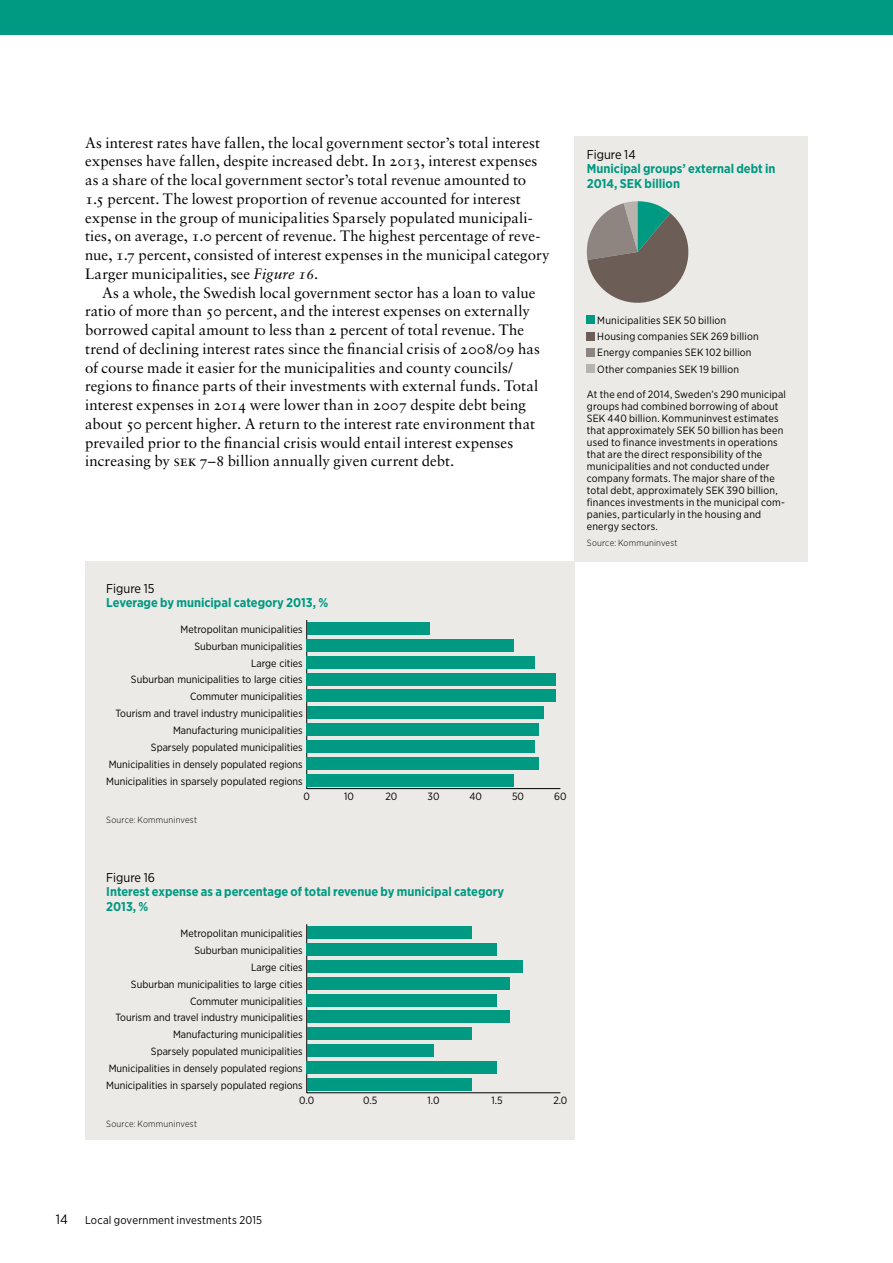
<style>
.page{position:relative;width:893px;height:1263px;background:#fff}
.page>*{position:absolute;margin:0;border:0;box-sizing:border-box;transform-origin:0 0}
.t1{font:15px/18.8px "Sabon LT Std";letter-spacing:.005em;color:#000}
.t2{font:13.5px "Gotham Narrow";color:#000}
.t3{font:700 12.75px/15px "Gotham Narrow";color:#009982}
.t4{font:12.75px "Gotham Narrow";color:#000}
.t5{font:11.25px "Gotham Narrow";letter-spacing:.015em;color:#000}
.t6{font:10.5px/16.2px "Gotham Narrow";color:#000}
.t7{font:10.5px/12px "Gotham Narrow";letter-spacing:.02em;color:#000}
.t8{font:300 9px "Gotham Narrow";letter-spacing:.02em;color:#000}
.s1{font-style:italic}
</style>
<div class="page">
<div style="left:85px;top:561px;width:489px;height:579px;background:#eceae6"></div>
<hr style="left:307px;top:788px;width:253px;height:1px;background:#000">
<hr style="left:306px;top:620px;width:1px;height:169px;background:#000">
<div style="left:307px;top:622px;width:122px;height:12px;background:#009982"></div>
<div style="left:307px;top:639px;width:207px;height:12px;background:#009982"></div>
<div style="left:307px;top:656px;width:228px;height:12px;background:#009982"></div>
<div style="left:307px;top:673px;width:249px;height:12px;background:#009982"></div>
<div style="left:307px;top:690px;width:249px;height:12px;background:#009982"></div>
<div style="left:307px;top:707px;width:236px;height:12px;background:#009982"></div>
<div style="left:307px;top:723px;width:232px;height:13px;background:#009982"></div>
<div style="left:307px;top:740px;width:228px;height:12px;background:#009982"></div>
<div style="left:307px;top:757px;width:232px;height:12px;background:#009982"></div>
<div style="left:307px;top:774px;width:207px;height:12px;background:#009982"></div>
<hr style="left:307px;top:1092px;width:253px;height:1px;background:#000">
<hr style="left:306px;top:924px;width:1px;height:169px;background:#000">
<div style="left:307px;top:926px;width:165px;height:13px;background:#009982"></div>
<div style="left:307px;top:943px;width:190px;height:12px;background:#009982"></div>
<div style="left:307px;top:960px;width:215px;height:12px;background:#009982"></div>
<div style="left:307px;top:977px;width:203px;height:12px;background:#009982"></div>
<div style="left:307px;top:994px;width:190px;height:12px;background:#009982"></div>
<div style="left:307px;top:1011px;width:203px;height:12px;background:#009982"></div>
<div style="left:307px;top:1028px;width:165px;height:12px;background:#009982"></div>
<div style="left:307px;top:1044px;width:127px;height:13px;background:#009982"></div>
<div style="left:307px;top:1061px;width:190px;height:12px;background:#009982"></div>
<div style="left:307px;top:1078px;width:165px;height:12px;background:#009982"></div>
<div style="left:0;top:0;width:893px;height:34px;background:#009982"></div>
<div style="left:574px;top:136px;width:234px;height:425px;background:#eceae6"></div>
<svg style="left:587px;top:201px;width:101px;height:102px"></svg>
<div style="left:587px;top:316px;width:8px;height:8px;background:#009982"></div>
<div style="left:587px;top:332px;width:8px;height:8px;background:#6c5e57"></div>
<div style="left:587px;top:348px;width:8px;height:8px;background:#8e8581"></div>
<div style="left:587px;top:364px;width:8px;height:9px;background:#b9b3ae"></div>
<p class="t1" style="left:85px;top:133px;width:466px">As interest rates have fallen, the local government sector’s total interest expenses have fallen, despite increased debt. In 2013, interest expenses as a share of the local government sector’s total revenue amounted to<br>1.5 percent. The lowest proportion of revenue accounted for interest expense in the group of municipalities Sparsely populated municipali&shy;ties, on average, 1.0 percent of revenue. The highest percentage of reve&shy;nue, 1.7 percent, consisted of interest expenses in the municipal category Larger municipalities, see <span class="s1">Figure 16</span>.</p>
<p class="t1" style="left:85px;top:283px;width:456px;text-indent:17px">As a whole, the Swedish local government sector has a loan to value ratio of more than 50 percent, and the interest expenses on externally borrowed capital amount to less than 2 percent of total revenue. The trend of declining interest rates since the financial crisis of 2008/09 has of course made it easier for the municipalities and county councils/ regions to finance parts of their investments with external funds. Total interest expenses in 2014 were lower than in 2007 despite debt being about 50 percent higher. A return to the interest rate environment that prevailed prior to the financial crisis would entail interest expenses increasing by SEK 7–8 billion annually given current debt.</p>
<p class="t4" style="left:106px;top:580px;width:50px">Figure 15</p>
<p class="t3" style="left:106px;top:595px;width:224px">Leverage by municipal category 2013, %</p>
<p class="t6" style="left:181px;top:621px;width:124px">Metropolitan municipalities</p>
<p class="t6" style="left:194px;top:638px;width:110px">Suburban municipalities</p>
<p class="t6" style="left:251px;top:655px;width:53px">Large cities</p>
<p class="t6" style="left:131px;top:671px;width:173px">Suburban municipalities to large cities</p>
<p class="t6" style="left:190px;top:688px;width:114px">Commuter municipalities</p>
<p class="t6" style="left:116px;top:705px;width:189px">Tourism and travel industry municipalities</p>
<p class="t6" style="left:173px;top:722px;width:131px">Manufacturing municipalities</p>
<p class="t6" style="left:151px;top:739px;width:153px">Sparsely populated municipalities</p>
<p class="t6" style="left:109px;top:756px;width:196px">Municipalities in densely populated regions</p>
<p class="t6" style="left:106px;top:773px;width:198px">Municipalities in sparsely populated regions</p>
<p class="t8" style="left:106px;top:814px;width:92px">Source: Kommuninvest</p>
<p class="t6" style="left:303px;top:788px;width:8px">0</p>
<p class="t6" style="left:344px;top:788px;width:11px">10</p>
<p class="t6" style="left:385px;top:788px;width:13px">20</p>
<p class="t6" style="left:428px;top:788px;width:13px">30</p>
<p class="t6" style="left:470px;top:788px;width:14px">40</p>
<p class="t6" style="left:512px;top:788px;width:14px">50</p>
<p class="t6" style="left:554px;top:788px;width:14px">60</p>
<p class="t4" style="left:106px;top:869px;width:50px">Figure 16</p>
<p class="t3" style="left:106px;top:884px;width:399px">Interest expense as a percentage of total revenue by municipal category<br>2013, %</p>
<p class="t6" style="left:181px;top:925px;width:124px">Metropolitan municipalities</p>
<p class="t6" style="left:194px;top:942px;width:110px">Suburban municipalities</p>
<p class="t6" style="left:251px;top:959px;width:53px">Large cities</p>
<p class="t6" style="left:131px;top:976px;width:173px">Suburban municipalities to large cities</p>
<p class="t6" style="left:190px;top:992px;width:114px">Commuter municipalities</p>
<p class="t6" style="left:116px;top:1009px;width:189px">Tourism and travel industry municipalities</p>
<p class="t6" style="left:173px;top:1026px;width:131px">Manufacturing municipalities</p>
<p class="t6" style="left:151px;top:1043px;width:153px">Sparsely populated municipalities</p>
<p class="t6" style="left:109px;top:1060px;width:196px">Municipalities in densely populated regions</p>
<p class="t6" style="left:106px;top:1077px;width:198px">Municipalities in sparsely populated regions</p>
<p class="t8" style="left:106px;top:1118px;width:92px">Source: Kommuninvest</p>
<p class="t6" style="left:299px;top:1092px;width:16px">0.0</p>
<p class="t6" style="left:363px;top:1092px;width:16px">0.5</p>
<p class="t6" style="left:428px;top:1092px;width:13px">1.0</p>
<p class="t6" style="left:491px;top:1092px;width:13px">1.5</p>
<p class="t6" style="left:553px;top:1092px;width:16px">2.0</p>
<p class="t4" style="left:587px;top:147px;width:50px">Figure 14</p>
<p class="t3" style="left:587px;top:161px;width:190px">Municipal groups’ external debt in<br>2014, SEK billion</p>
<p class="t6" style="left:597px;top:312px;width:163px">Municipalities SEK 50 billion<br>Housing companies SEK 269 billion<br>Energy companies SEK 102 billion<br>Other companies SEK 19 billion</p>
<p class="t7" style="left:587px;top:388px;width:201px">At the end of 2014, Sweden’s 290 municipal groups had combined borrowing of about SEK 440 billion. Kommuninvest estimates that approximately SEK 50 billion has been used to finance investments in operations that are the direct responsibility of the municipalities and not conducted under company formats. The major share of the total debt, approximately SEK 390 billion, finances investments in the municipal com&shy;panies, particularly in the housing and energy sectors.</p>
<p class="t8" style="left:587px;top:537px;width:92px">Source: Kommuninvest</p>
<p class="t2" style="left:56px;top:1211px;width:14px">14</p>
<p class="t5" style="left:85px;top:1213px;width:179px">Local government investments 2015</p>
</div>
